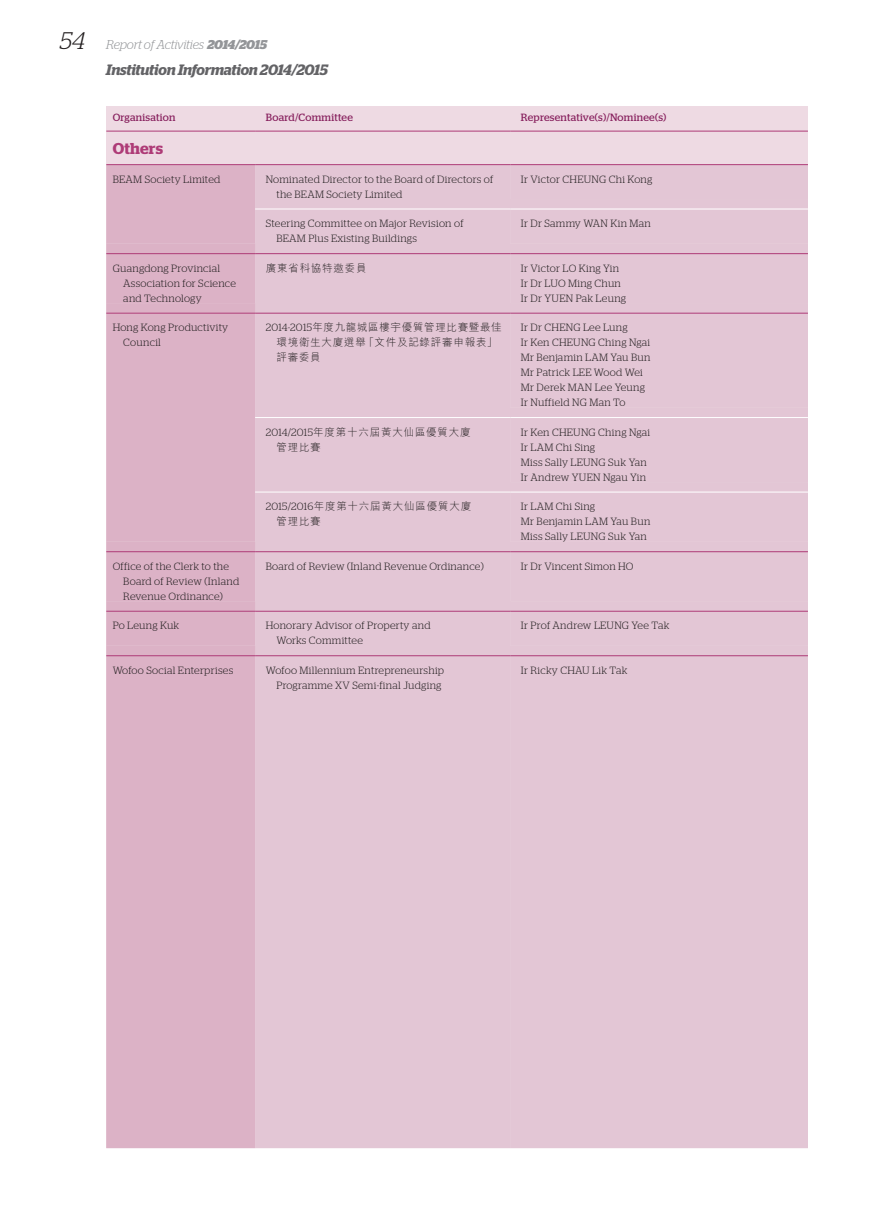
<style>
.page{position:relative;width:893px;height:1212px;background:#fff}
.page>*{position:absolute;margin:0;border:0;box-sizing:border-box;transform-origin:0 0}
.t1{font:600 15.75px "Stag";letter-spacing:.015em;color:#ae3b77}
.t2{font:italic 600 15px "Stag";letter-spacing:-.01em;color:#636366}
.t3{font:italic 300 12.75px "Stag";letter-spacing:-.015em;color:#939598}
.t4{font:300 10.5px/15px "Stag";letter-spacing:.025em;color:#231f20}
.t5{font:10.5px/15px "M Hei HK Light B5 pc H";letter-spacing:.075em;color:#231f20}
.t6{font:10.5px "Stag";letter-spacing:.025em;color:#861e5c}
.s1{font-size:24px;color:#231f20}
.s2{font-weight:700}
.s3{font-family:"Stag";font-weight:300}
</style>
<div class="page">
<div style="left:106px;top:106px;width:702px;height:1042px;background:#eedae3"></div>
<div style="left:106px;top:165px;width:149px;height:983px;background:#dcb2c6"></div>
<div style="left:255px;top:165px;width:255px;height:983px;background:#e3c6d5"></div>
<div style="left:510px;top:165px;width:298px;height:983px;background:#e3c6d5"></div>
<div style="left:106px;top:244px;width:149px;height:411px;background:#dcb2c6"></div>
<hr style="left:106px;top:131px;width:149px;height:1px;background:#ae3b77">
<hr style="left:255px;top:131px;width:255px;height:1px;background:#ae3b77">
<hr style="left:510px;top:131px;width:298px;height:1px;background:#ae3b77">
<hr style="left:106px;top:164px;width:149px;height:1px;background:#ae3b77">
<hr style="left:255px;top:164px;width:255px;height:1px;background:#ae3b77">
<hr style="left:510px;top:164px;width:298px;height:1px;background:#ae3b77">
<hr style="left:255px;top:209px;width:255px;height:1px;background:#fff">
<hr style="left:510px;top:209px;width:298px;height:1px;background:#fff">
<hr style="left:106px;top:253px;width:149px;height:1px;background:#ae3b77">
<hr style="left:255px;top:253px;width:255px;height:1px;background:#ae3b77">
<hr style="left:510px;top:253px;width:298px;height:1px;background:#ae3b77">
<hr style="left:106px;top:313px;width:149px;height:1px;background:#ae3b77">
<hr style="left:255px;top:313px;width:255px;height:1px;background:#ae3b77">
<hr style="left:510px;top:313px;width:298px;height:1px;background:#ae3b77">
<hr style="left:255px;top:417px;width:255px;height:1px;background:#fff">
<hr style="left:510px;top:417px;width:298px;height:1px;background:#fff">
<hr style="left:255px;top:492px;width:255px;height:1px;background:#fff">
<hr style="left:510px;top:492px;width:298px;height:1px;background:#fff">
<hr style="left:106px;top:551px;width:149px;height:1px;background:#ae3b77">
<hr style="left:255px;top:551px;width:255px;height:1px;background:#ae3b77">
<hr style="left:510px;top:551px;width:298px;height:1px;background:#ae3b77">
<hr style="left:106px;top:611px;width:149px;height:1px;background:#ae3b77">
<hr style="left:255px;top:611px;width:255px;height:1px;background:#ae3b77">
<hr style="left:510px;top:611px;width:298px;height:1px;background:#ae3b77">
<hr style="left:106px;top:655px;width:149px;height:1px;background:#ae3b77">
<hr style="left:255px;top:655px;width:255px;height:1px;background:#ae3b77">
<hr style="left:510px;top:655px;width:298px;height:1px;background:#ae3b77">
<p class="t3" style="left:60px;top:40px;width:208px"><span class="s1">54</span> Report of Activities <span class="s2">2014/2015</span></p>
<h2 class="t2" style="left:106px;top:64px;width:223px">Institution Information 2014/2015</h2>
<p class="t6" style="left:113px;top:114px;width:64px">Organisation</p>
<p class="t6" style="left:266px;top:114px;width:89px">Board/Committee</p>
<p class="t6" style="left:521px;top:114px;width:147px">Representative(s)/Nominee(s)</p>
<h1 class="t1" style="left:113px;top:143px;width:52px">Others</h1>
<p class="t4" style="left:113px;top:172px;width:109px">BEAM Society Limited</p>
<p class="t4" style="left:276px;top:172px;width:218px;text-indent:-11px">Nominated Director to the Board of Directors of the BEAM Society Limited</p>
<p class="t4" style="left:521px;top:172px;width:133px">Ir Victor CHEUNG Chi Kong</p>
<p class="t4" style="left:276px;top:217px;width:189px;text-indent:-11px">Steering Committee on Major Revision of<br>BEAM Plus Existing Buildings</p>
<p class="t4" style="left:521px;top:217px;width:131px">Ir Dr Sammy WAN Kin Man</p>
<p class="t4" style="left:123px;top:261px;width:114px;text-indent:-11px">Guangdong Provincial<br>Association for Science and Technology</p>
<p class="t5" style="left:266px;top:262px;width:102px">廣東省科協特邀委員</p>
<p class="t4" style="left:521px;top:261px;width:107px">Ir Victor LO King Yin<br>Ir Dr LUO Ming Chun<br>Ir Dr YUEN Pak Leung</p>
<p class="t4" style="left:123px;top:321px;width:106px;text-indent:-11px">Hong Kong Productivity<br>Council</p>
<p class="t5" style="left:276px;top:321px;width:227px;text-indent:-11px"><span class="s3">2014-2015</span>年度九龍城區樓宇優質管理比賽暨最佳環境衛生大廈選舉「文件及記錄評審申報表」評審委員</p>
<p class="t4" style="left:521px;top:321px;width:131px">Ir Dr CHENG Lee Lung<br>Ir Ken CHEUNG Ching Ngai<br>Mr Benjamin LAM Yau Bun<br>Mr Patrick LEE Wood Wei<br>Mr Derek MAN Lee Yeung<br>Ir Nuffield NG Man To</p>
<p class="t5" style="left:276px;top:426px;width:196px;text-indent:-11px"><span class="s3">2014/2015</span>年度第十六屆黃大仙區優質大廈管理比賽</p>
<p class="t4" style="left:521px;top:425px;width:131px">Ir Ken CHEUNG Ching Ngai<br>Ir LAM Chi Sing<br>Miss Sally LEUNG Suk Yan<br>Ir Andrew YUEN Ngau Yin</p>
<p class="t5" style="left:276px;top:500px;width:196px;text-indent:-11px"><span class="s3">2015/2016</span>年度第十六屆黃大仙區優質大廈管理比賽</p>
<p class="t4" style="left:521px;top:500px;width:131px">Ir LAM Chi Sing<br>Mr Benjamin LAM Yau Bun<br>Miss Sally LEUNG Suk Yan</p>
<p class="t4" style="left:123px;top:559px;width:117px;text-indent:-11px">Office of the Clerk to the<br>Board of Review (Inland<br>Revenue Ordinance)</p>
<p class="t4" style="left:266px;top:559px;width:219px">Board of Review (Inland Revenue Ordinance)</p>
<p class="t4" style="left:521px;top:559px;width:114px">Ir Dr Vincent Simon HO</p>
<p class="t4" style="left:113px;top:619px;width:68px">Po Leung Kuk</p>
<p class="t4" style="left:276px;top:619px;width:156px;text-indent:-11px">Honorary Advisor of Property and<br>Works Committee</p>
<p class="t4" style="left:521px;top:619px;width:150px">Ir Prof Andrew LEUNG Yee Tak</p>
<p class="t4" style="left:113px;top:663px;width:122px">Wofoo Social Enterprises</p>
<p class="t4" style="left:266px;top:663px;width:180px;text-align:right">Wofoo Millennium Entrepreneurship<br>Programme XV Semi-final Judging</p>
<p class="t4" style="left:521px;top:663px;width:108px">Ir Ricky CHAU Lik Tak</p>
</div>
